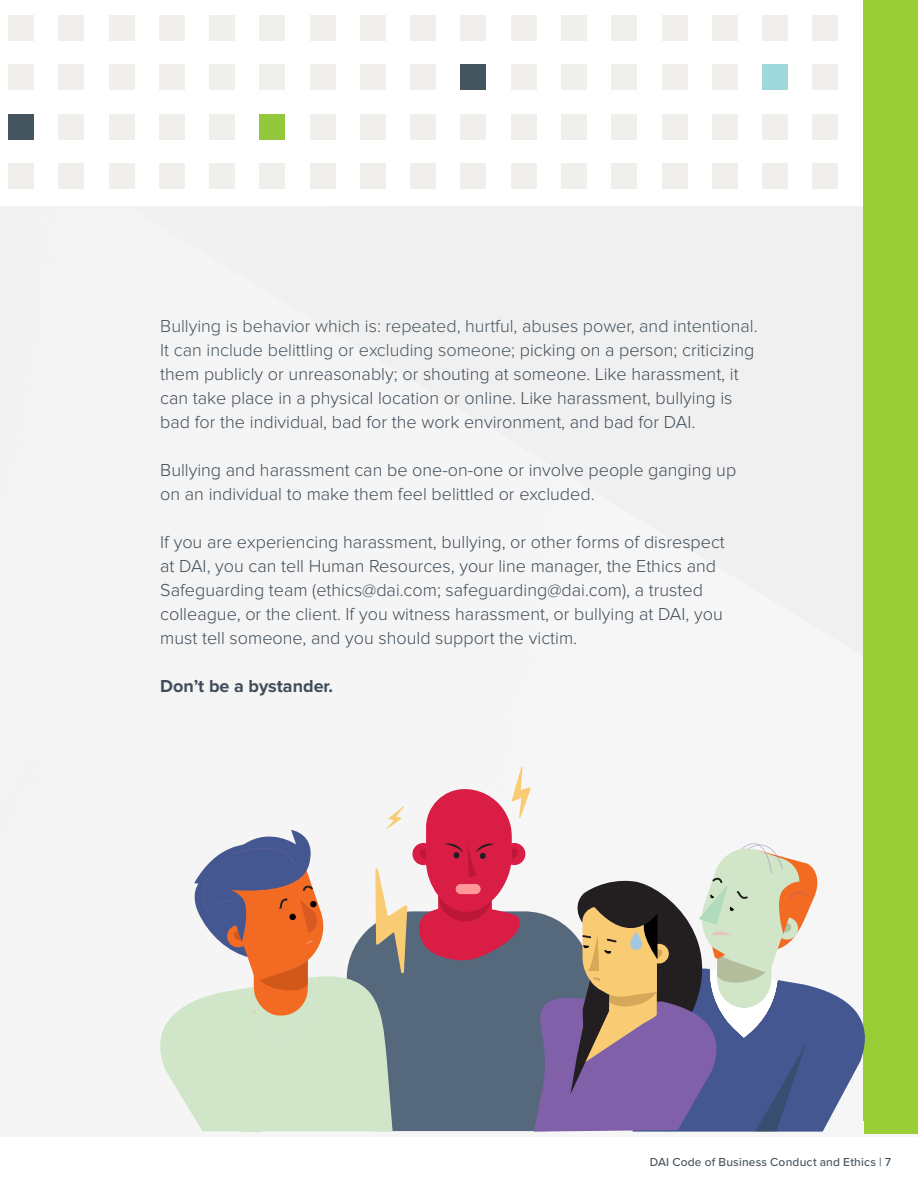
<style>
.page{position:relative;width:918px;height:1188px;background:#fff}
.page>*{position:absolute;margin:0;border:0;box-sizing:border-box;transform-origin:0 0}
.t1{font:300 18px/24px "Proxima Nova";color:#404d59}
.t2{font:700 18px "Proxima Nova";color:#404d59}
.t3{font:500 12px "Proxima Nova";letter-spacing:.015em;color:#455560}
.s1{color:#455560}
</style>
<div class="page">
<div style="left:0;top:207px;width:864px;height:930px;background:#f4f4f4"></div>
<div style="left:863px;top:65px;width:25px;height:25px;background:#9bce36"></div>
<div style="left:813px;top:65px;width:25px;height:25px;background:#f1efec"></div>
<div style="left:762px;top:65px;width:26px;height:25px;background:#9fd9db"></div>
<div style="left:712px;top:65px;width:26px;height:25px;background:#f1efec"></div>
<div style="left:662px;top:65px;width:25px;height:25px;background:#f1efec"></div>
<div style="left:612px;top:65px;width:25px;height:25px;background:#f1efec"></div>
<div style="left:561px;top:65px;width:26px;height:25px;background:#f1efec"></div>
<div style="left:511px;top:65px;width:25px;height:25px;background:#f1efec"></div>
<div style="left:461px;top:65px;width:25px;height:25px;background:#455560"></div>
<div style="left:410px;top:65px;width:26px;height:25px;background:#f1efec"></div>
<div style="left:360px;top:65px;width:26px;height:25px;background:#f1efec"></div>
<div style="left:863px;top:15px;width:25px;height:26px;background:#9bce36"></div>
<div style="left:813px;top:15px;width:25px;height:26px;background:#f1efec"></div>
<div style="left:762px;top:15px;width:26px;height:26px;background:#f1efec"></div>
<div style="left:712px;top:15px;width:26px;height:26px;background:#f1efec"></div>
<div style="left:662px;top:15px;width:25px;height:26px;background:#f1efec"></div>
<div style="left:612px;top:15px;width:25px;height:26px;background:#f1efec"></div>
<div style="left:561px;top:15px;width:26px;height:26px;background:#f1efec"></div>
<div style="left:511px;top:15px;width:25px;height:26px;background:#f1efec"></div>
<div style="left:461px;top:15px;width:25px;height:26px;background:#f1efec"></div>
<div style="left:410px;top:15px;width:26px;height:26px;background:#f1efec"></div>
<div style="left:360px;top:15px;width:26px;height:26px;background:#f1efec"></div>
<div style="left:863px;top:163px;width:25px;height:25px;background:#9bce36"></div>
<div style="left:813px;top:163px;width:25px;height:25px;background:#f1efec"></div>
<div style="left:762px;top:163px;width:26px;height:25px;background:#f1efec"></div>
<div style="left:712px;top:163px;width:26px;height:25px;background:#f1efec"></div>
<div style="left:662px;top:163px;width:25px;height:25px;background:#f1efec"></div>
<div style="left:612px;top:163px;width:25px;height:25px;background:#f1efec"></div>
<div style="left:561px;top:163px;width:26px;height:25px;background:#f1efec"></div>
<div style="left:511px;top:163px;width:25px;height:25px;background:#f1efec"></div>
<div style="left:461px;top:163px;width:25px;height:25px;background:#f1efec"></div>
<div style="left:410px;top:163px;width:26px;height:25px;background:#f1efec"></div>
<div style="left:360px;top:163px;width:26px;height:25px;background:#f1efec"></div>
<div style="left:863px;top:114px;width:25px;height:25px;background:#9bce36"></div>
<div style="left:813px;top:114px;width:25px;height:25px;background:#f1efec"></div>
<div style="left:762px;top:114px;width:26px;height:25px;background:#f1efec"></div>
<div style="left:712px;top:114px;width:26px;height:25px;background:#f1efec"></div>
<div style="left:662px;top:114px;width:25px;height:25px;background:#f1efec"></div>
<div style="left:612px;top:114px;width:25px;height:25px;background:#f1efec"></div>
<div style="left:561px;top:114px;width:26px;height:25px;background:#f1efec"></div>
<div style="left:511px;top:114px;width:25px;height:25px;background:#f1efec"></div>
<div style="left:461px;top:114px;width:25px;height:25px;background:#f1efec"></div>
<div style="left:410px;top:114px;width:26px;height:25px;background:#f1efec"></div>
<div style="left:360px;top:114px;width:26px;height:25px;background:#f1efec"></div>
<div style="left:310px;top:65px;width:25px;height:25px;background:#f1efec"></div>
<div style="left:8px;top:114px;width:26px;height:25px;background:#455560"></div>
<div style="left:59px;top:114px;width:25px;height:25px;background:#f1efec"></div>
<div style="left:109px;top:114px;width:25px;height:25px;background:#f1efec"></div>
<div style="left:310px;top:15px;width:25px;height:26px;background:#f1efec"></div>
<div style="left:8px;top:163px;width:26px;height:25px;background:#f1efec"></div>
<div style="left:59px;top:163px;width:25px;height:25px;background:#f1efec"></div>
<div style="left:109px;top:163px;width:25px;height:25px;background:#f1efec"></div>
<div style="left:159px;top:15px;width:26px;height:26px;background:#f1efec"></div>
<div style="left:209px;top:15px;width:26px;height:26px;background:#f1efec"></div>
<div style="left:260px;top:15px;width:25px;height:26px;background:#f1efec"></div>
<div style="left:159px;top:65px;width:26px;height:25px;background:#f1efec"></div>
<div style="left:209px;top:65px;width:26px;height:25px;background:#f1efec"></div>
<div style="left:260px;top:65px;width:25px;height:25px;background:#f1efec"></div>
<div style="left:159px;top:114px;width:26px;height:25px;background:#f1efec"></div>
<div style="left:209px;top:114px;width:26px;height:25px;background:#f1efec"></div>
<div style="left:260px;top:114px;width:25px;height:25px;background:#94c83c"></div>
<div style="left:159px;top:163px;width:26px;height:25px;background:#f1efec"></div>
<div style="left:209px;top:163px;width:26px;height:25px;background:#f1efec"></div>
<div style="left:260px;top:163px;width:25px;height:25px;background:#f1efec"></div>
<div style="left:310px;top:163px;width:25px;height:25px;background:#f1efec"></div>
<div style="left:8px;top:15px;width:26px;height:26px;background:#f1efec"></div>
<div style="left:59px;top:15px;width:25px;height:26px;background:#f1efec"></div>
<div style="left:109px;top:15px;width:25px;height:26px;background:#f1efec"></div>
<div style="left:310px;top:114px;width:25px;height:25px;background:#f1efec"></div>
<div style="left:8px;top:65px;width:26px;height:25px;background:#f1efec"></div>
<div style="left:59px;top:65px;width:25px;height:25px;background:#f1efec"></div>
<div style="left:109px;top:65px;width:25px;height:25px;background:#f1efec"></div>
<div style="left:864px;top:0;width:54px;height:1120px;background:#9bce36"></div>
<div style="left:864px;top:1056px;width:54px;height:78px;background:#9bce36"></div>
<div style="left:407px;top:911px;width:12px;height:220px;background:#56687b"></div>
<div style="left:412px;top:843px;width:23px;height:22px;background:#da1d45;border-radius:50%"></div>
<svg style="left:160px;top:806px;width:247px;height:326px"></svg>
<svg style="left:419px;top:767px;width:446px;height:365px"></svg>
<p class="t1" style="left:160px;top:314px;width:599px"><span class="s1">Bullying is behavior which is: repeated, hurtful, abuses power, and intentional.<br>It can include belittling or excluding someone;</span> picking on a person; criticizing them publicly or unreasonably; or shouting at someone. Like harassment, it can take place in a physical location or online. Like harassment, bullying is bad for the individual, bad for the work environment, and bad for DAI.</p>
<p class="t1" style="left:160px;top:458px;width:577px">Bullying and harassment can be one-on-one or involve people ganging up on an individual to make them feel belittled or excluded.</p>
<p class="t1" style="left:160px;top:530px;width:566px">If you are experiencing harassment, bullying, or other forms of disrespect at DAI, you can tell Human Resources, your line manager, the Ethics and Safeguarding team (ethics@dai.com; safeguarding@dai.com), a trusted colleague, or the client. If you witness harassment, or bullying at DAI, you must tell someone, and you should support the victim.</p>
<p class="t2" style="left:160px;top:672px;width:174px">Don’t be a bystander.</p>
<p class="t3" style="left:650px;top:1153px;width:243px">DAI Code of Business Conduct and Ethics | 7</p>
</div>
